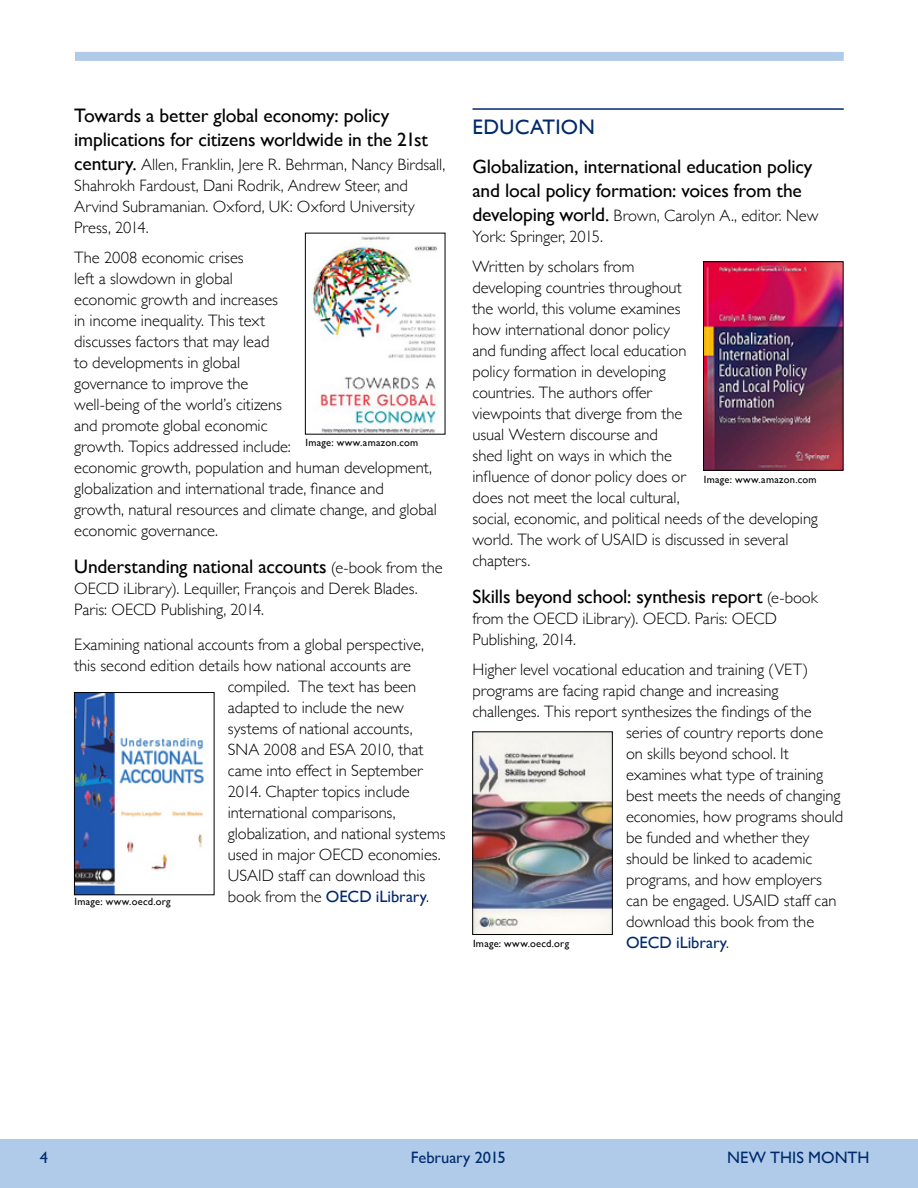
<style>
.page{position:relative;width:918px;height:1188px;background:#fff}
.page>*{position:absolute;margin:0;border:0;box-sizing:border-box;transform-origin:0 0}
.t1{font:21px "Gill Sans";letter-spacing:.015em;color:#002a6c}
.t2{font:19.5px/24px "Gill Sans";letter-spacing:-.01em;color:#000}
.t3{font:300 16.5px/21px "Gill Sans";letter-spacing:-.005em;color:#000}
.t4{font:16.5px "Gill Sans";color:#002a6c}
.t5{font:10.5px "Gill Sans";letter-spacing:.025em;color:#000}
.s1{font-weight:400;font-size:19.5px}
.s2{font-weight:300;font-size:16.5px}
.s3{font-weight:400;color:#002a6c}
.s4{font-weight:300;color:#000}
</style>
<div class="page">
<div style="left:0;top:1139px;width:918px;height:49px;background:#b0cbea"></div>
<div style="left:75px;top:52px;width:769px;height:9px;background:#b0cbea"></div>
<hr style="left:472px;top:108px;width:372px;height:2px;background:#002a6c">
<img style="left:705px;top:264px;width:136px;height:205px">
<div style="left:703px;top:262px;width:140px;height:209px;border:1px solid #000"></div>
<img style="left:474px;top:734px;width:137px;height:199px">
<div style="left:472px;top:732px;width:141px;height:203px;border:1px solid #000"></div>
<img style="left:76px;top:694px;width:132px;height:199px">
<div style="left:74px;top:692px;width:140px;height:203px;border:1px solid #000"></div>
<img style="left:313px;top:236px;width:126px;height:196px">
<p class="t2" style="left:74px;top:103px;width:355px">Towards a better global economy: policy implications for citizens worldwide in the 21st</p>
<p class="t3" style="left:74px;top:153px;width:373px"><span class="s1">century.</span> Allen, Franklin, Jere R. Behrman, Nancy Birdsall, Shahrokh Fardoust, Dani Rodrik, Andrew Steer, and Arvind Subramanian. Oxford, UK: Oxford University Press, 2014.</p>
<p class="t3" style="left:74px;top:246px;width:364px">The 2008 economic crises<br>left a slowdown in global<br>economic growth and increases<br>in income inequality. This text<br>discusses factors that may lead<br>to developments in global<br>governance to improve the<br>well-being of the world’s citizens<br>and promote global economic<br>growth. Topics addressed include:<br>economic growth, population and human development, globalization and international trade, finance and growth, natural resources and climate change, and global economic governance.</p>
<p class="t2" style="left:74px;top:555px;width:370px">Understanding national accounts <span class="s2">(e-book from the</span></p>
<p class="t3" style="left:74px;top:578px;width:345px">OECD iLibrary). Lequiller, François and Derek Blades.<br>Paris: OECD Publishing, 2014.</p>
<p class="t3" style="left:74px;top:633px;width:351px">Examining national accounts from a global perspective,</p>
<p class="t3" style="left:74px;top:654px;width:338px">this second edition details how national accounts are</p>
<p class="t3" style="left:228px;top:675px;width:190px">compiled. The text has been</p>
<p class="t3" style="left:228px;top:696px;width:178px">adapted to include the new</p>
<p class="t3" style="left:228px;top:717px;width:186px">systems of national accounts,</p>
<p class="t3" style="left:228px;top:738px;width:197px">SNA 2008 and ESA 2010, that</p>
<p class="t3" style="left:228px;top:759px;width:196px">came into effect in September</p>
<p class="t3" style="left:228px;top:780px;width:183px">2014. Chapter topics include</p>
<p class="t3" style="left:228px;top:801px;width:169px">international comparisons,</p>
<p class="t3" style="left:228px;top:822px;width:219px">globalization, and national systems</p>
<p class="t3" style="left:228px;top:843px;width:215px">used in major OECD economies.</p>
<p class="t3" style="left:228px;top:864px;width:199px">USAID staff can download this</p>
<p class="t3" style="left:228px;top:885px;width:203px">book from the <span class="s3">OECD iLibrary</span>.</p>
<p class="t5" style="left:306px;top:436px;width:114px">Image: www.amazon.com</p>
<p class="t5" style="left:75px;top:896px;width:98px">Image: www.oecd.org</p>
<p class="t1" style="left:472px;top:114px;width:124px">EDUCATION</p>
<p class="t2" style="left:472px;top:154px;width:341px">Globalization, international education policy and local policy formation: voices from the</p>
<p class="t3" style="left:472px;top:204px;width:347px"><span class="s1">developing world.</span> Brown, Carolyn A., editor. New<br>York: Springer, 2015.</p>
<p class="t3" style="left:472px;top:255px;width:347px">Written by scholars from<br>developing countries throughout<br>the world, this volume examines<br>how international donor policy<br>and funding affect local education<br>policy formation in developing<br>countries. The authors offer<br>viewpoints that diverge from the<br>usual Western discourse and<br>shed light on ways in which the<br>influence of donor policy does or<br>does not meet the local cultural,<br>social, economic, and political needs of the developing world. The work of USAID is discussed in several chapters.</p>
<p class="t2" style="left:472px;top:585px;width:347px">Skills beyond school: synthesis report <span class="s2">(e-book</span></p>
<p class="t3" style="left:473px;top:608px;width:306px">from the OECD iLibrary). OECD. Paris: OECD<br>Publishing, 2014.</p>
<p class="t3" style="left:473px;top:659px;width:337px">Higher level vocational education and training (VET)</p>
<p class="t3" style="left:473px;top:680px;width:308px">programs are facing rapid change and increasing</p>
<p class="t3" style="left:473px;top:701px;width:341px">challenges. This report synthesizes the findings of the</p>
<p class="t3" style="left:626px;top:722px;width:199px">series of country reports done</p>
<p class="t3" style="left:626px;top:743px;width:164px">on skills beyond school. It</p>
<p class="t3" style="left:626px;top:764px;width:199px">examines what type of training</p>
<p class="t3" style="left:626px;top:785px;width:216px">best meets the needs of changing</p>
<p class="t3" style="left:626px;top:806px;width:219px">economies, how programs should</p>
<p class="t3" style="left:626px;top:827px;width:185px">be funded and whether they</p>
<p class="t3" style="left:626px;top:848px;width:188px">should be linked to academic</p>
<p class="t3" style="left:626px;top:869px;width:197px">programs, and how employers</p>
<p class="t3" style="left:626px;top:890px;width:212px">can be engaged. USAID staff can</p>
<p class="t3" style="left:626px;top:911px;width:190px">download this book from the</p>
<p class="t4" style="left:626px;top:933px;width:105px">OECD iLibrary<span class="s4">.</span></p>
<p class="t5" style="left:704px;top:473px;width:114px">Image: www.amazon.com</p>
<p class="t5" style="left:473px;top:937px;width:98px">Image: www.oecd.org</p>
<p class="t4" style="left:40px;top:1148px;width:10px">4</p>
<p class="t4" style="left:411px;top:1148px;width:97px">February 2015</p>
<p class="t4" style="left:727px;top:1148px;width:144px">NEW THIS MONTH</p>
</div>
